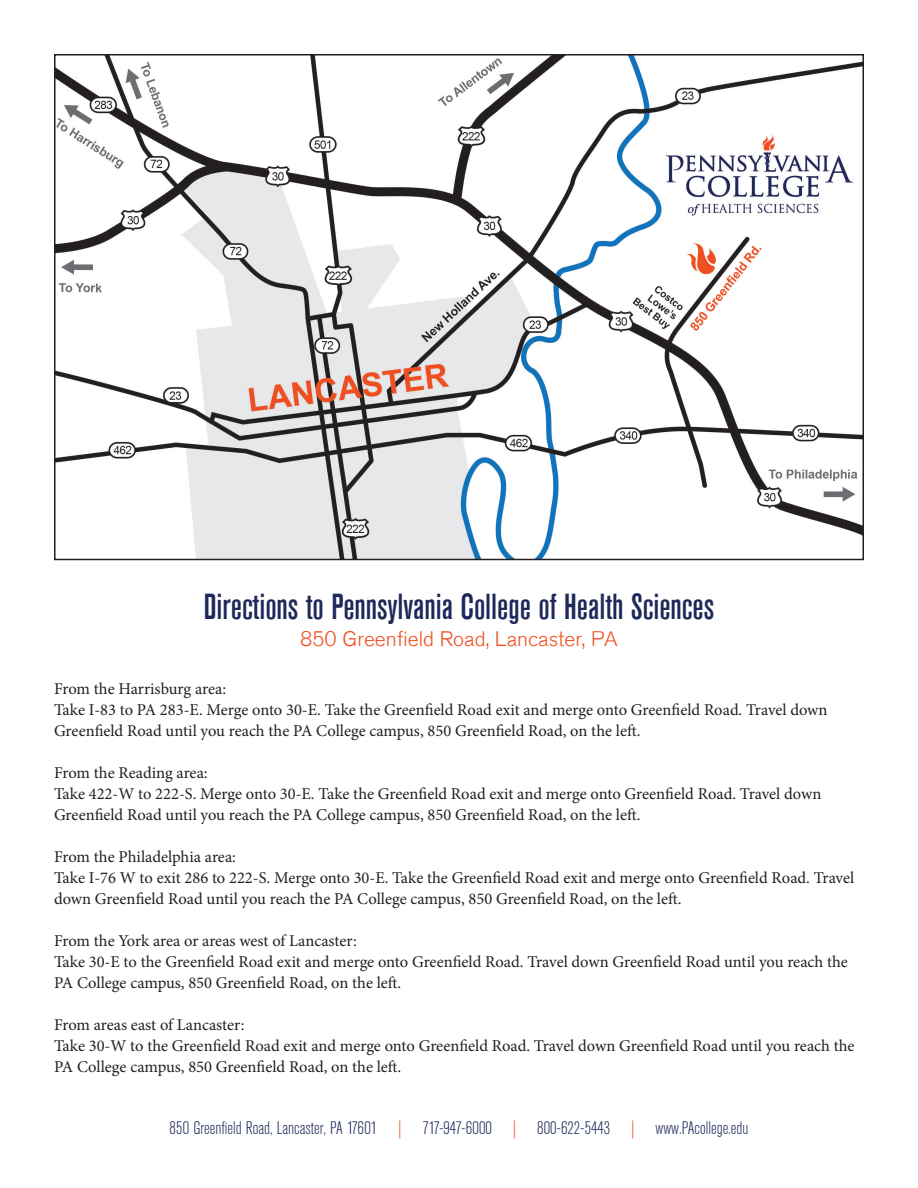
<style>
.page{position:relative;width:918px;height:1188px;background:#fff}
.page>*{position:absolute;margin:0;border:0;box-sizing:border-box;transform-origin:0 0}
.t1{font:500 condensed 36px "Akzidenz Grotesk BE";color:#1f285a}
.t2{font:300 21px "Akzidenz Grotesk BE";color:#f05022}
.t3{font:300 condensed 18px "Akzidenz Grotesk BE";color:#1f285a}
.t4{font:16.5px/21px "Minion Pro";color:#231f20}
.s1{color:#f05022}
</style>
<div class="page">
<img style="left:57px;top:57px;width:804px;height:500px">
<p class="t1" style="left:204px;top:587px;width:512px">Directions to Pennsylvania College of Health Sciences</p>
<p class="t2" style="left:300px;top:627px;width:319px">850 Greenfield Road, Lancaster, PA</p>
<p class="t4" style="left:54px;top:679px;width:174px">From the Harrisburg area:</p>
<p class="t4" style="left:54px;top:700px;width:775px">Take I-83 to PA 283-E. Merge onto 30-E. Take the Greenfield Road exit and merge onto Greenfield Road. Travel down<br>Greenfield Road until you reach the PA College campus, 850 Greenfield Road, on the left.</p>
<p class="t4" style="left:54px;top:763px;width:155px">From the Reading area:</p>
<p class="t4" style="left:54px;top:784px;width:769px">Take 422-W to 222-S. Merge onto 30-E. Take the Greenfield Road exit and merge onto Greenfield Road. Travel down<br>Greenfield Road until you reach the PA College campus, 850 Greenfield Road, on the left.</p>
<p class="t4" style="left:54px;top:847px;width:184px">From the Philadelphia area:</p>
<p class="t4" style="left:54px;top:868px;width:802px">Take I-76 W to exit 286 to 222-S. Merge onto 30-E. Take the Greenfield Road exit and merge onto Greenfield Road. Travel down Greenfield Road until you reach the PA College campus, 850 Greenfield Road, on the left.</p>
<p class="t4" style="left:54px;top:931px;width:304px">From the York area or areas west of Lancaster:</p>
<p class="t4" style="left:54px;top:952px;width:795px">Take 30-E to the Greenfield Road exit and merge onto Greenfield Road. Travel down Greenfield Road until you reach the<br>PA College campus, 850 Greenfield Road, on the left.</p>
<p class="t4" style="left:54px;top:1015px;width:192px">From areas east of Lancaster:</p>
<p class="t4" style="left:54px;top:1036px;width:802px">Take 30-W to the Greenfield Road exit and merge onto Greenfield Road. Travel down Greenfield Road until you reach the<br>PA College campus, 850 Greenfield Road, on the left.</p>
<p class="t3" style="left:169px;top:1118px;width:581px">850 Greenfield Road, Lancaster, PA 17601 <span class="s1">|</span> 717-947-6000 <span class="s1">|</span> 800-622-5443 <span class="s1">|</span> www.PAcollege.edu</p>
</div>
